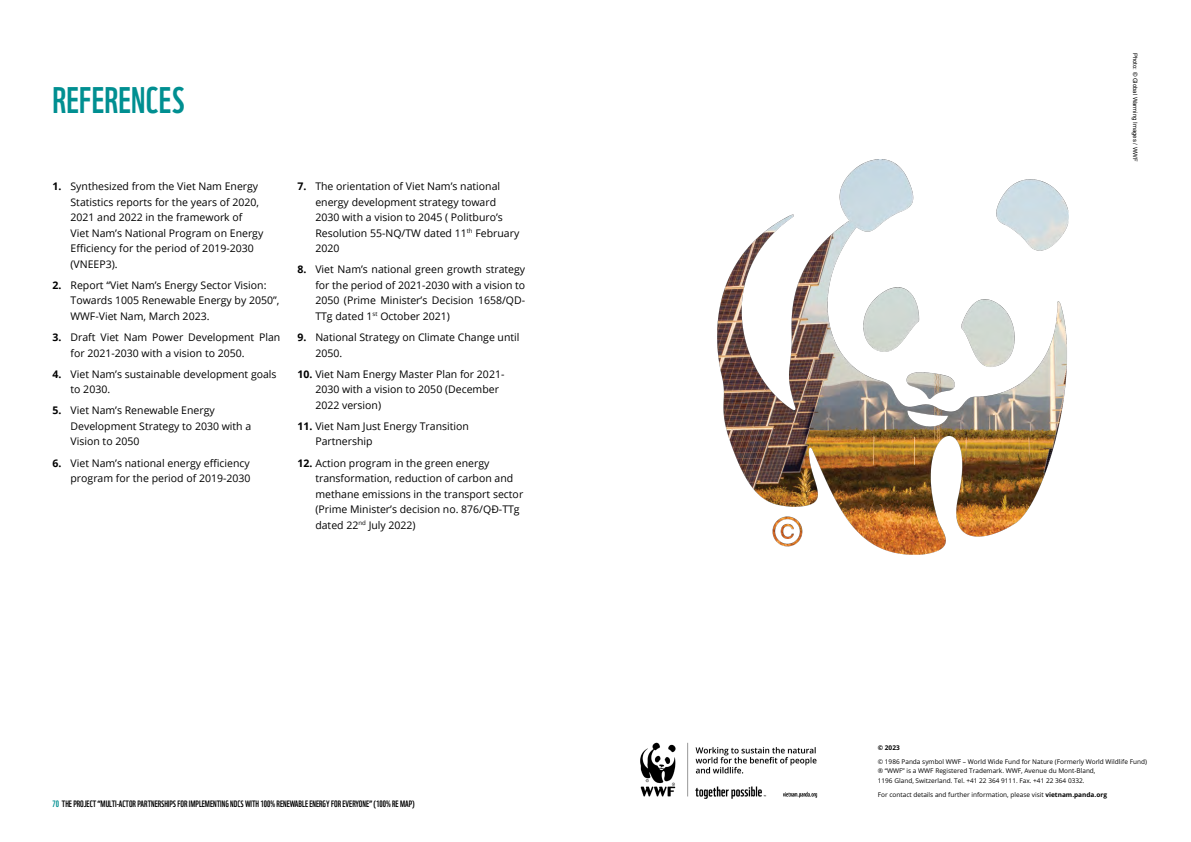
<style>
.page{position:relative;width:1191px;height:842px;background:#fff}
.page>*{position:absolute;margin:0;border:0;box-sizing:border-box;transform-origin:0 0}
.t1{font:36px "WWF Vietnam";letter-spacing:.01em;color:#008f91}
.t2{font:10.5px/15.5px "Open Sans";color:#000}
.t3{font:9px "WWF Vietnam";color:#000}
.t4{font:6.5px/9.6px "Open Sans";color:#000}
.t5{font:700 6.5px "Open Sans";color:#000}
.t6{font:6px "Arial";color:#000}
.s1{font-weight:700}
.s2{color:#008f91}
</style>
<div class="page">
<img style="left:717px;top:159px;width:351px;height:395px">
<img style="left:640px;top:742px;width:178px;height:57px">
<h1 class="t1" style="left:53px;top:72px;width:133px">REFERENCES</h1>
<p class="t2" style="left:71px;top:178px;width:194px;text-indent:-18px"><span class="s1">1.</span> Synthesized from the Viet Nam Energy Statistics reports for the years of 2020, 2021 and 2022 in the framework of Viet Nam’s National Program on Energy Efficiency for the period of 2019-2030 (VNEEP3).</p>
<p class="t2" style="left:71px;top:277px;width:210px;text-indent:-18px"><span class="s1">2.</span> Report “Viet Nam’s Energy Sector Vision:<br>Towards 1005 Renewable Energy by 2050”,<br>WWF-Viet Nam, March 2023.</p>
<p class="t2" style="left:71px;top:329px;width:211px;text-indent:-18px"><span class="s1">3.</span> Draft Viet Nam Power Development Plan for 2021-2030 with a vision to 2050.</p>
<p class="t2" style="left:71px;top:366px;width:207px;text-indent:-18px"><span class="s1">4.</span> Viet Nam’s sustainable development goals to 2030.</p>
<p class="t2" style="left:71px;top:402px;width:182px;text-indent:-18px"><span class="s1">5.</span> Viet Nam’s Renewable Energy<br>Development Strategy to 2030 with a<br>Vision to 2050</p>
<p class="t2" style="left:53px;top:455px;width:199px;text-align:right"><span class="s1">6.</span> Viet Nam’s national energy efficiency program for the period of 2019-2030</p>
<p class="t2" style="left:315px;top:178px;width:205px;text-indent:-18px"><span class="s1">7.</span> The orientation of Viet Nam’s national energy development strategy toward<br>2030 with a vision to 2045 ( Politburo’s<br>Resolution 55-NQ/TW dated 11<sup>th</sup> February<br>2020</p>
<p class="t2" style="left:315px;top:261px;width:211px;text-align:justify;text-indent:-18px"><span class="s1">8.</span> Viet Nam’s national green growth strategy for the period of 2021-2030 with a vision to 2050 (Prime Minister’s Decision 1658/QD-TTg dated 1<sup>st</sup> October 2021)</p>
<p class="t2" style="left:315px;top:329px;width:206px;text-indent:-18px"><span class="s1">9.</span> National Strategy on Climate Change until<br>2050.</p>
<p class="t2" style="left:315px;top:366px;width:190px;text-indent:-18px"><span class="s1">10.</span> Viet Nam Energy Master Plan for 2021-<br>2030 with a vision to 2050 (December<br>2022 version)</p>
<p class="t2" style="left:315px;top:418px;width:155px;text-indent:-18px"><span class="s1">11.</span> Viet Nam Just Energy Transition<br>Partnership</p>
<p class="t2" style="left:315px;top:455px;width:209px;text-indent:-18px"><span class="s1">12.</span> Action program in the green energy transformation, reduction of carbon and methane emissions in the transport sector (Prime Minister’s decision no. 876/QĐ-TTg dated 22<sup>nd</sup> July 2022)</p>
<p class="t3" style="left:53px;top:797px;width:363px"><span class="s2">70</span> THE PROJECT “MULTI-ACTOR PARTNERSHIPS FOR IMPLEMENTING NDCS WITH 100% RENEWABLE ENERGY FOR EVERYONE” (100% RE MAP)</p>
<p class="t6" style="left:1139px;top:53px;width:111px;rotate:90deg">Photo: © Global Warming Images / WWF</p>
<p class="t5" style="left:878px;top:743px;width:23px">© 2023</p>
<p class="t4" style="left:878px;top:756px;width:271px">© 1986 Panda symbol WWF – World Wide Fund for Nature (Formerly World Wildlife Fund) ® “WWF” is a WWF Registered Trademark. WWF, Avenue du Mont-Bland,<br>1196 Gland, Switzerland. Tel. +41 22 364 9111. Fax. +41 22 364 0332.</p>
<p class="t4" style="left:878px;top:789px;width:231px">For contact details and further information, please visit <span class="s1">vietnam.panda.org</span></p>
</div>
